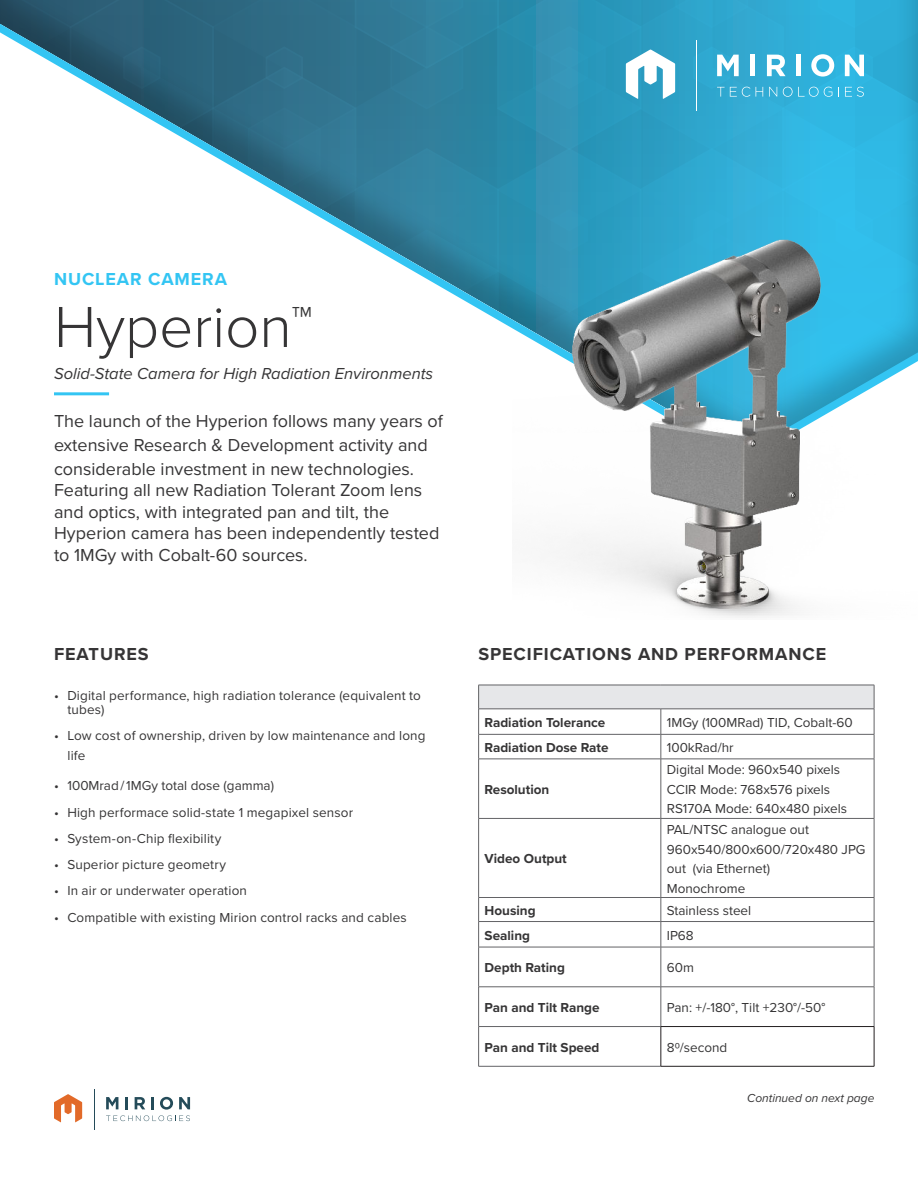
<style>
.page{position:relative;width:918px;height:1188px;background:#fff}
.page>*{position:absolute;margin:0;border:0;box-sizing:border-box;transform-origin:0 0}
.t1{font:300 60px "Proxima Nova";color:#363536}
.t2{font:18px/21.6px "Proxima Nova";color:#363536}
.t3{font:700 18px "Proxima Nova";letter-spacing:.05em;color:#363536}
.t4{font:700 18px "Proxima Nova";letter-spacing:.05em;color:#33c5f3}
.t5{font:italic 16.5px "Proxima Nova";color:#363536}
.t6{font:13.5px/19.5px "Proxima Nova";letter-spacing:.005em;color:#363536}
.t7{font:700 13.5px "Proxima Nova";color:#363536}
.t8{font:italic 12px "Proxima Nova";color:#363536}
</style>
<div class="page">
<img style="left:566px;top:455px;width:234px;height:163px">
<hr style="left:94px;top:1089px;width:1px;height:40px;background:#244b59">
<svg style="left:106px;top:1097px;width:84px;height:24px"></svg>
<svg style="left:54px;top:1094px;width:28px;height:28px"></svg>
<svg style="left:0;top:0;width:918px;height:455px"></svg>
<div style="left:479px;top:685px;width:395px;height:24px;background:#e6e7e9"></div>
<hr style="left:478px;top:685px;width:183px;height:1px;background:#636366">
<hr style="left:661px;top:685px;width:213px;height:1px;background:#636366">
<hr style="left:478px;top:709px;width:183px;height:1px;background:#636366">
<hr style="left:661px;top:709px;width:213px;height:1px;background:#636366">
<hr style="left:478px;top:734px;width:183px;height:1px;background:#636366">
<svg style="left:478px;top:685px;width:1px;height:74px"></svg>
<hr style="left:661px;top:734px;width:213px;height:1px;background:#636366">
<svg style="left:661px;top:709px;width:1px;height:50px"></svg>
<svg style="left:874px;top:685px;width:1px;height:74px"></svg>
<hr style="left:478px;top:759px;width:183px;height:1px;background:#636366">
<hr style="left:478px;top:759px;width:1px;height:59px;background:#636366">
<hr style="left:661px;top:759px;width:213px;height:1px;background:#636366">
<hr style="left:661px;top:759px;width:1px;height:59px;background:#636366">
<hr style="left:874px;top:759px;width:1px;height:59px;background:#636366">
<hr style="left:478px;top:818px;width:183px;height:1px;background:#636366">
<hr style="left:478px;top:819px;width:1px;height:78px;background:#636366">
<hr style="left:661px;top:818px;width:213px;height:1px;background:#636366">
<hr style="left:661px;top:819px;width:1px;height:78px;background:#636366">
<hr style="left:874px;top:819px;width:1px;height:78px;background:#636366">
<hr style="left:478px;top:897px;width:183px;height:1px;background:#636366">
<hr style="left:661px;top:897px;width:213px;height:1px;background:#636366">
<hr style="left:478px;top:921px;width:183px;height:1px;background:#636366">
<svg style="left:478px;top:898px;width:1px;height:49px"></svg>
<hr style="left:661px;top:921px;width:213px;height:1px;background:#636366">
<svg style="left:661px;top:898px;width:1px;height:49px"></svg>
<svg style="left:874px;top:898px;width:1px;height:49px"></svg>
<hr style="left:478px;top:947px;width:183px;height:1px;background:#636366">
<hr style="left:478px;top:947px;width:1px;height:40px;background:#636366">
<hr style="left:661px;top:947px;width:213px;height:1px;background:#636366">
<hr style="left:661px;top:947px;width:1px;height:40px;background:#636366">
<hr style="left:874px;top:947px;width:1px;height:40px;background:#636366">
<hr style="left:478px;top:987px;width:183px;height:1px;background:#636366">
<hr style="left:478px;top:987px;width:1px;height:39px;background:#636366">
<hr style="left:661px;top:987px;width:213px;height:1px;background:#636366">
<hr style="left:661px;top:987px;width:1px;height:39px;background:#636366">
<hr style="left:874px;top:987px;width:1px;height:39px;background:#636366">
<hr style="left:478px;top:1026px;width:183px;height:1px;background:#636366">
<hr style="left:478px;top:1027px;width:1px;height:39px;background:#636366">
<hr style="left:478px;top:1066px;width:183px;height:1px;background:#636366">
<hr style="left:661px;top:1026px;width:213px;height:1px;background:#231f20">
<hr style="left:661px;top:1027px;width:1px;height:39px;background:#231f20">
<hr style="left:874px;top:1027px;width:1px;height:39px;background:#231f20">
<hr style="left:661px;top:1066px;width:213px;height:1px;background:#231f20">
<h2 class="t4" style="left:54px;top:272px;width:175px">NUCLEAR CAMERA</h2>
<h1 class="t1" style="left:54px;top:302px;width:260px">Hyperion<sup>™</sup></h1>
<p class="t5" style="left:54px;top:367px;width:381px">Solid-State Camera for High Radiation Environments</p>
<h2 class="t2" style="left:54px;top:410px;width:391px;line-height:24px">The launch of the Hyperion follows many years of extensive Research &amp; Development activity and considerable investment in new technologies.</h2>
<h2 class="t2" style="left:54px;top:480px;width:387px">Featuring all new Radiation Tolerant Zoom lens and optics, with integrated pan and tilt, the Hyperion camera has been independently tested to 1MGy with Cobalt-60 sources.</h2>
<h2 class="t3" style="left:54px;top:646px;width:96px">FEATURES</h2>
<h2 class="t3" style="left:478px;top:646px;width:349px">SPECIFICATIONS AND PERFORMANCE</h2>
<p class="t6" style="left:68px;top:690px;width:355px;line-height:13.5px;text-indent:-14px">• Digital performance, high radiation tolerance (equivalent to tubes)</p>
<p class="t6" style="left:68px;top:727px;width:360px;text-indent:-14px">• Low cost of ownership, driven by low maintenance and long life</p>
<p class="t6" style="left:54px;top:777px;width:222px">• 100Mrad / 1MGy total dose (gamma)</p>
<p class="t6" style="left:54px;top:803px;width:301px">• High performace solid-state 1 megapixel sensor</p>
<p class="t6" style="left:54px;top:829px;width:169px">• System-on-Chip flexibility</p>
<p class="t6" style="left:54px;top:856px;width:174px">• Superior picture geometry</p>
<p class="t6" style="left:54px;top:882px;width:195px">• In air or underwater operation</p>
<p class="t6" style="left:54px;top:908px;width:354px">• Compatible with existing Mirion control racks and cables</p>
<p class="t7" style="left:485px;top:717px;width:122px">Radiation Tolerance</p>
<p class="t6" style="left:667px;top:713px;width:187px">1MGy (100MRad) TID, Cobalt-60</p>
<p class="t7" style="left:485px;top:742px;width:125px">Radiation Dose Rate</p>
<p class="t6" style="left:667px;top:738px;width:68px">100kRad/hr</p>
<p class="t7" style="left:485px;top:784px;width:66px">Resolution</p>
<p class="t6" style="left:667px;top:761px;width:182px">Digital Mode: 960x540 pixels<br>CCIR Mode: 768x576 pixels<br>RS170A Mode: 640x480 pixels</p>
<p class="t7" style="left:485px;top:853px;width:84px">Video Output</p>
<p class="t6" style="left:667px;top:821px;width:200px">PAL/NTSC analogue out<br>960x540/800x600/720x480 JPG out (via Ethernet)<br>Monochrome</p>
<p class="t7" style="left:485px;top:905px;width:53px">Housing</p>
<p class="t6" style="left:667px;top:901px;width:86px">Stainless steel</p>
<p class="t7" style="left:485px;top:929px;width:47px">Sealing</p>
<p class="t6" style="left:667px;top:926px;width:28px">IP68</p>
<p class="t7" style="left:485px;top:962px;width:82px">Depth Rating</p>
<p class="t6" style="left:667px;top:959px;width:29px">60m</p>
<p class="t7" style="left:485px;top:1002px;width:116px">Pan and Tilt Range</p>
<p class="t6" style="left:667px;top:999px;width:160px">Pan: +/-180°, Tilt +230°/-50°</p>
<p class="t7" style="left:485px;top:1042px;width:116px">Pan and Tilt Speed</p>
<p class="t6" style="left:667px;top:1038px;width:62px">80/second</p>
<p class="t8" style="left:747px;top:1093px;width:129px">Continued on next page</p>
</div>
